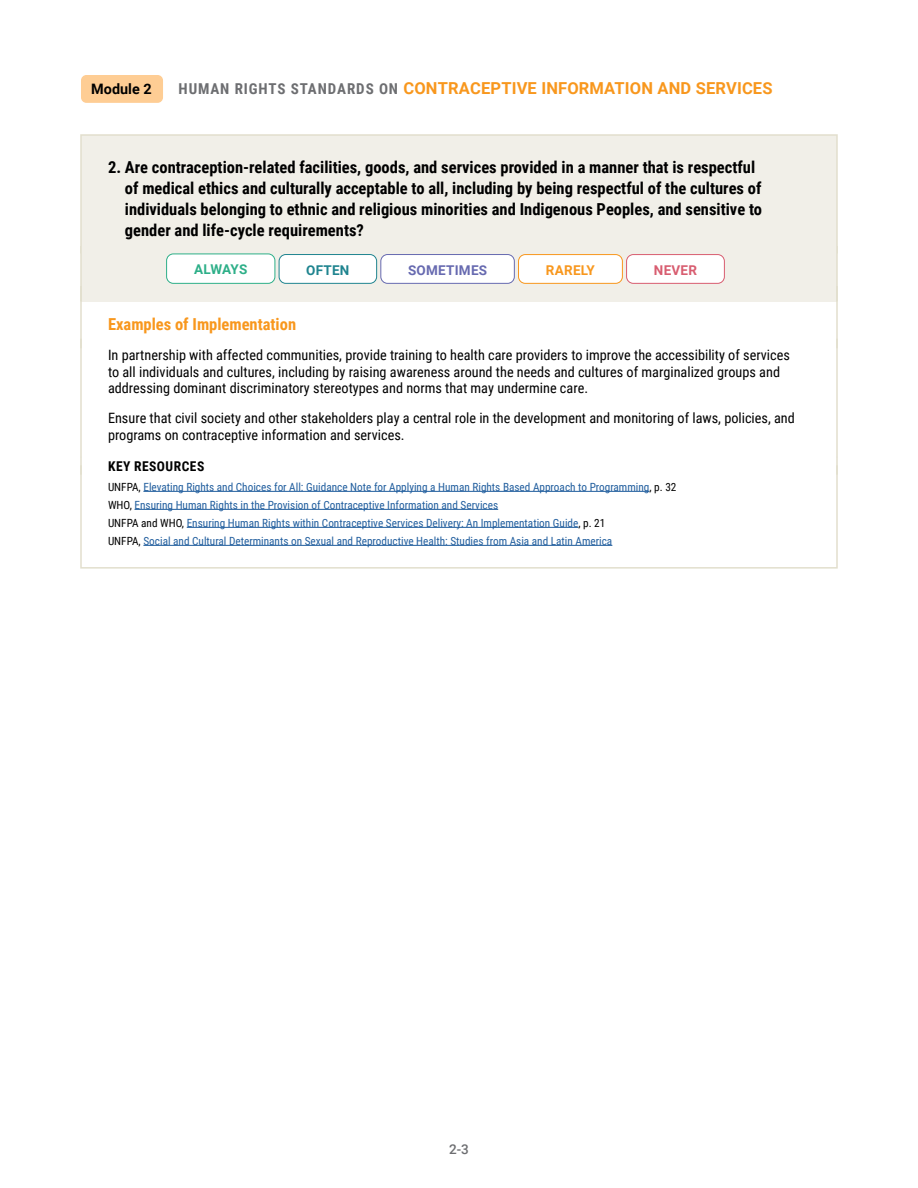
<style>
.page{position:relative;width:918px;height:1188px;background:#fff}
.page>*{position:absolute;margin:0;border:0;box-sizing:border-box;transform-origin:0 0}
.t1{font:700 16.5px/21px "Roboto Condensed";color:#000}
.t2{font:700 16.5px "Roboto";letter-spacing:.01em;color:#f8971d}
.t3{font:700 16.5px "Roboto Condensed";color:#f8971d}
.t4{font:700 14.4px "Roboto";color:#000}
.t5{font:14.25px/16.5px "Roboto Condensed";color:#000}
.t6{font:700 13.5px "Roboto Condensed";letter-spacing:.035em;color:#000}
.t7{font:700 13.5px "Roboto";letter-spacing:.02em;color:#676ab0}
.t8{font:700 13.5px "Roboto";color:#2daf88}
.t9{font:700 13.5px "Roboto";letter-spacing:.02em;color:#f8971d}
.t10{font:700 13.5px "Roboto";letter-spacing:.015em;color:#1f848f}
.t11{font:700 13.5px "Roboto";letter-spacing:.02em;color:#d85d70}
.t12{font:500 13.5px "Roboto";color:#6d6e71}
.t13{font:11.25px/18px "Roboto Condensed";color:#215e9e}
.s1{font-family:"Roboto Condensed";font-size:15px;color:#6d6e71}
.s2{color:#000}
</style>
<div class="page">
<div style="left:81px;top:75px;width:82px;height:28px;background:#fecd94;border-radius:5px"></div>
<div style="left:81px;top:135px;width:756px;height:119px;background:#f1efe8"></div>
<div style="left:80px;top:134px;width:758px;height:120px;border:2px solid #e2dfcd"></div>
<div style="left:81px;top:246px;width:756px;height:56px;background:#f1efe8"></div>
<hr style="left:80px;top:246px;width:2px;height:56px;background:#e2dfcd">
<hr style="left:836px;top:246px;width:2px;height:56px;background:#e2dfcd">
<hr style="left:80px;top:286px;width:2px;height:62px;background:#e2dfcd">
<hr style="left:836px;top:286px;width:2px;height:62px;background:#e2dfcd">
<hr style="left:80px;top:339px;width:2px;height:118px;background:#e2dfcd">
<hr style="left:836px;top:339px;width:2px;height:118px;background:#e2dfcd">
<svg style="left:80px;top:457px;width:2px;height:8px"></svg>
<svg style="left:836px;top:457px;width:2px;height:8px"></svg>
<div style="left:80px;top:465px;width:758px;height:104px;border:2px solid #e2dfcd"></div>
<hr style="left:143px;top:491px;width:506px;height:1px;background:#215e9e">
<hr style="left:135px;top:509px;width:363px;height:1px;background:#215e9e">
<hr style="left:187px;top:527px;width:391px;height:1px;background:#215e9e">
<hr style="left:143px;top:545px;width:469px;height:1px;background:#215e9e">
<div style="left:167px;top:254px;width:108px;height:29px;background:#fff;border-radius:7px"></div>
<div style="left:166px;top:254px;width:109px;height:30px;border:1px solid #2daf88;border-radius:7px"></div>
<div style="left:279px;top:255px;width:98px;height:28px;background:#fff;border-radius:7px"></div>
<div style="left:279px;top:254px;width:98px;height:30px;border:1px solid #1f848f;border-radius:7px"></div>
<div style="left:381px;top:255px;width:133px;height:28px;background:#fff;border-radius:7px"></div>
<div style="left:381px;top:254px;width:134px;height:30px;border:1px solid #676ab0;border-radius:7px"></div>
<div style="left:519px;top:255px;width:103px;height:28px;background:#fff;border-radius:7px"></div>
<div style="left:518px;top:254px;width:105px;height:30px;border:1px solid #f8971d;border-radius:7px"></div>
<div style="left:627px;top:255px;width:97px;height:28px;background:#fff;border-radius:7px"></div>
<div style="left:626px;top:254px;width:99px;height:30px;border:1px solid #d85d70;border-radius:7px"></div>
<p class="t4" style="left:91px;top:78px;width:62px">Module 2</p>
<p class="t2" style="left:179px;top:76px;width:595px"><span class="s1">HUMAN RIGHTS STANDARDS ON</span> CONTRACEPTIVE INFORMATION AND SERVICES</p>
<p class="t1" style="left:125px;top:156px;width:639px;text-indent:-17px">2. Are contraception-related facilities, goods, and services provided in a manner that is respectful of medical ethics and culturally acceptable to all, including by being respectful of the cultures of individuals belonging to ethnic and religious minorities and Indigenous Peoples, and sensitive to gender and life-cycle requirements?</p>
<p class="t8" style="left:194px;top:260px;width:55px">ALWAYS</p>
<p class="t10" style="left:306px;top:261px;width:45px">OFTEN</p>
<p class="t7" style="left:408px;top:261px;width:81px">SOMETIMES</p>
<p class="t9" style="left:546px;top:261px;width:51px">RARELY</p>
<p class="t11" style="left:654px;top:261px;width:45px">NEVER</p>
<p class="t3" style="left:108px;top:313px;width:190px">Examples of Implementation</p>
<p class="t5" style="left:108px;top:346px;width:683px">In partnership with affected communities, provide training to health care providers to improve the accessibility of services to all individuals and cultures, including by raising awareness around the needs and cultures of marginalized groups and addressing dominant discriminatory stereotypes and norms that may undermine care.</p>
<p class="t5" style="left:108px;top:409px;width:688px">Ensure that civil society and other stakeholders play a central role in the development and monitoring of laws, policies, and programs on contraceptive information and services.</p>
<p class="t6" style="left:108px;top:457px;width:98px">KEY RESOURCES</p>
<p class="t13" style="left:108px;top:477px;width:570px"><span class="s2">UNFPA,</span> Elevating Rights and Choices for All: Guidance Note for Applying a Human Rights Based Approach to Programming<span class="s2">, p. 32<br>WHO,</span> Ensuring Human Rights in the Provision of Contraceptive Information and Services<br><span class="s2">UNFPA and WHO,</span> Ensuring Human Rights within Contraceptive Services Delivery: An Implementation Guide<span class="s2">, p. 21<br>UNFPA,</span> Social and Cultural Determinants on Sexual and Reproductive Health: Studies from Asia and Latin America</p>
<p class="t12" style="left:449px;top:1140px;width:21px">2-3</p>
</div>
